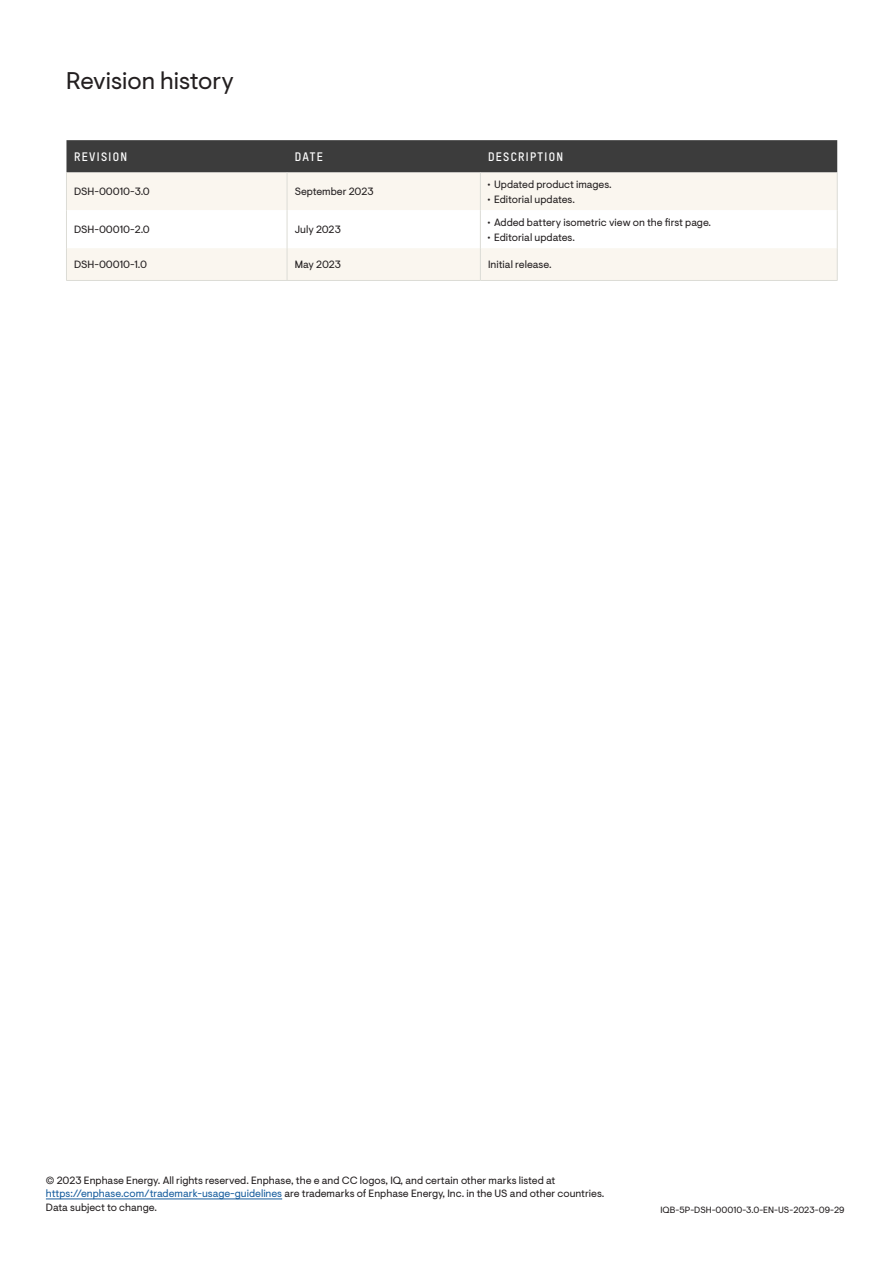
<style>
.page{position:relative;width:893px;height:1263px;background:#fff}
.page>*{position:absolute;margin:0;border:0;box-sizing:border-box;transform-origin:0 0}
.Subheading{font:24px "Enphase Visuelt";color:#231f20}
.Specification_header{font:12px "T Star Pro Bold";letter-spacing:.11em;color:#fff}
.Specification_left_a{font:10.5px/13.5px "Enphase Visuelt";color:#231f20}
.Specification_left_c{font:10.5px "Enphase Visuelt";color:#231f20}
.Footnote_left{font:9px "Enphase Visuelt";color:#231f20}
.s1{color:#175d9e}
</style>
<div class="page">
<hr style="left:46px;top:1198px;width:236px;height:1px;background:#175d9e">
<div style="left:66px;top:140px;width:771px;height:33px;background:#3c3c3c"></div>
<div style="left:67px;top:173px;width:770px;height:107px;background:#faf6ef"></div>
<svg style="left:67px;top:210px;width:770px;height:38px"></svg>
<hr style="left:287px;top:280px;width:193px;height:1px;background:#dcdcd6">
<hr style="left:480px;top:280px;width:357px;height:1px;background:#dcdcd6">
<hr style="left:66px;top:280px;width:221px;height:1px;background:#dcdcd6">
<hr style="left:480px;top:173px;width:1px;height:37px;background:#dcdcd6">
<hr style="left:837px;top:173px;width:1px;height:37px;background:#dcdcd6">
<hr style="left:480px;top:210px;width:1px;height:38px;background:#dcdcd6">
<hr style="left:837px;top:210px;width:1px;height:38px;background:#dcdcd6">
<hr style="left:480px;top:248px;width:1px;height:32px;background:#dcdcd6">
<hr style="left:837px;top:248px;width:1px;height:32px;background:#dcdcd6">
<hr style="left:66px;top:173px;width:1px;height:37px;background:#dcdcd6">
<hr style="left:287px;top:173px;width:1px;height:37px;background:#dcdcd6">
<hr style="left:66px;top:210px;width:1px;height:38px;background:#dcdcd6">
<hr style="left:287px;top:210px;width:1px;height:38px;background:#dcdcd6">
<hr style="left:66px;top:248px;width:1px;height:32px;background:#dcdcd6">
<hr style="left:287px;top:248px;width:1px;height:32px;background:#dcdcd6">
<p class="Subheading" style="left:66px;top:66px;width:169px">Revision history</p>
<p class="Specification_header" style="left:74px;top:148px;width:55px">REVISION</p>
<p class="Specification_header" style="left:295px;top:148px;width:30px">DATE</p>
<p class="Specification_header" style="left:488px;top:148px;width:77px">DESCRIPTION</p>
<p class="Specification_left_c" style="left:74px;top:185px;width:77px">DSH-00010-3.0</p>
<p class="Specification_left_a" style="left:295px;top:185px;width:80px">September 2023</p>
<p class="Specification_left_a" style="left:487px;top:178px;width:126px">• Updated product images.</p>
<p class="Specification_left_a" style="left:487px;top:193px;width:89px">• Editorial updates.</p>
<p class="Specification_left_c" style="left:74px;top:223px;width:77px">DSH-00010-2.0</p>
<p class="Specification_left_a" style="left:295px;top:223px;width:48px">July 2023</p>
<p class="Specification_left_a" style="left:487px;top:215px;width:225px">• Added battery isometric view on the first page.</p>
<p class="Specification_left_a" style="left:487px;top:230px;width:89px">• Editorial updates.</p>
<p class="Specification_left_c" style="left:74px;top:258px;width:74px">DSH-00010-1.0</p>
<p class="Specification_left_a" style="left:295px;top:258px;width:48px">May 2023</p>
<p class="Specification_left_a" style="left:488px;top:258px;width:65px">Initial release.</p>
<p class="Specification_left_a" style="left:46px;top:1174px;width:560px">© 2023 Enphase Energy. All rights reserved. Enphase, the e and CC logos, IQ, and certain other marks listed at <span class="s1">https://enphase.com/trademark-usage-guidelines</span> are trademarks of Enphase Energy, Inc. in the US and other countries.<br>Data subject to change.</p>
<p class="Footnote_left" style="left:660px;top:1205px;width:186px">IQB-5P-DSH-00010-3.0-EN-US-2023-09-29</p>
</div>
